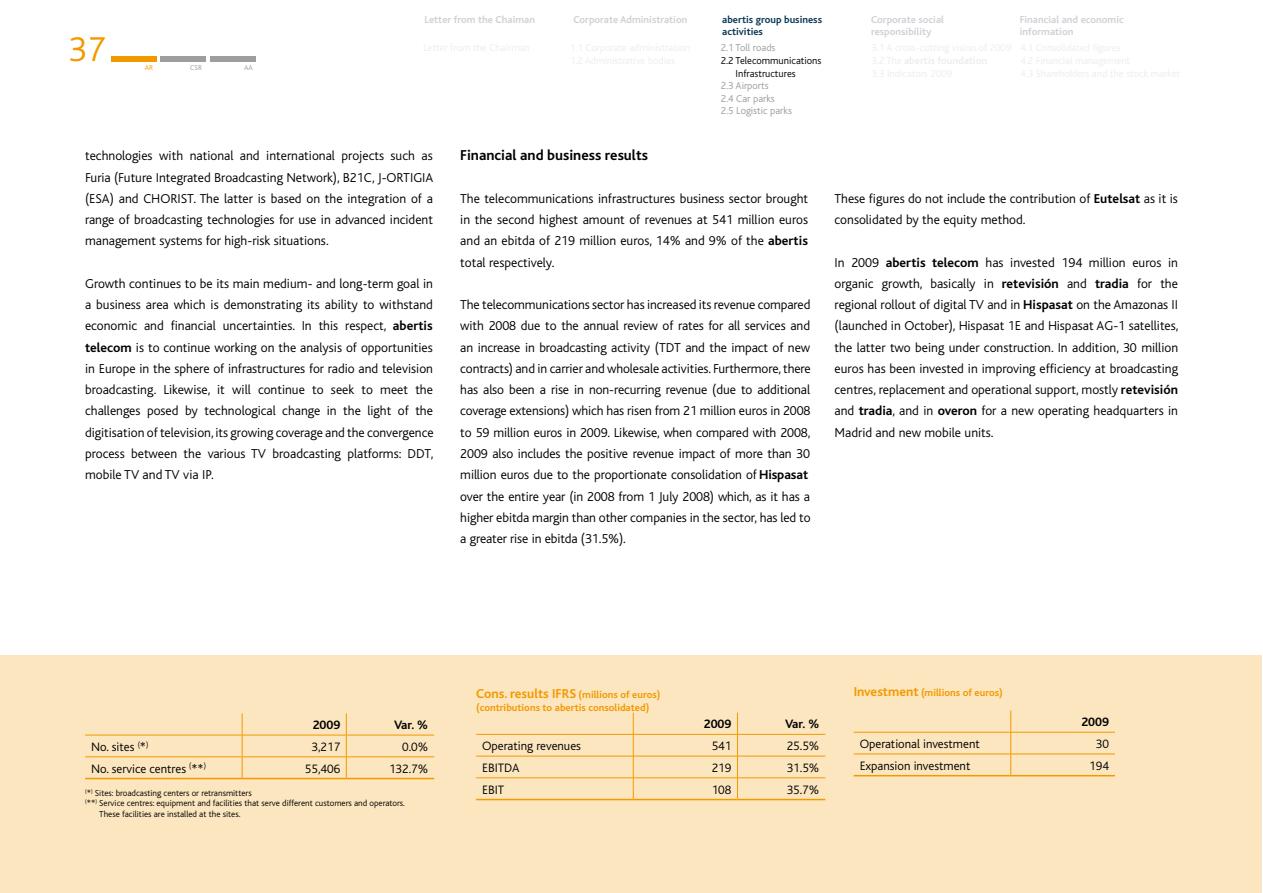
<style>
.page{position:relative;width:1263px;height:893px;background:#fff}
.page>*{position:absolute;margin:0;border:0;box-sizing:border-box;transform-origin:0 0}
.t1{font:300 36px "Bliss";color:#f39900}
.t2{font:700 15px "Bliss";color:#000}
.t3{font:300 13.5px/21.3px "Bliss";letter-spacing:-.005em;color:#000;text-align:justify}
.t4{font:700 13.5px "Bliss";color:#f39900}
.t5{font:300 12.75px "Bliss";color:#000}
.t6{font:700 12.75px "Bliss";color:#000}
.t7{font:700 10.5px/12.6px "Bliss";color:#d4cfd6}
.t8{font:700 10.5px/13px "Bliss";color:#f39900}
.t9{font:300 10.5px/12.6px "Bliss";color:#9c9d9f}
.t10{font:300 10.5px/12.6px "Bliss";color:#000}
.t11{font:700 10.5px/12.6px "Bliss";color:#0b3956}
.t12{font:300 9px "Bliss";color:#000}
.t13{font:300 7.5px "Bliss";color:#9c9d9f}
.t14{font:300 7.5px "Bliss";color:#f39900}
.s1{font-weight:700}
.s2{font-size:13.5px}
</style>
<div class="page">
<div style="left:111px;top:56px;width:46px;height:6px;background:#f39900"></div>
<div style="left:160px;top:56px;width:46px;height:6px;background:#9c9d9f"></div>
<div style="left:210px;top:56px;width:46px;height:6px;background:#9c9d9f"></div>
<div style="left:0;top:656px;width:1262px;height:237px;background:#fce6bf"></div>
<hr style="left:85px;top:778px;width:157px;height:1px;background:#f39900">
<hr style="left:242px;top:778px;width:104px;height:1px;background:#f39900">
<hr style="left:346px;top:778px;width:88px;height:1px;background:#f39900">
<hr style="left:85px;top:735px;width:157px;height:1px;background:#f39900">
<hr style="left:242px;top:735px;width:104px;height:1px;background:#f39900">
<hr style="left:346px;top:735px;width:88px;height:1px;background:#f39900">
<hr style="left:85px;top:756px;width:157px;height:1px;background:#f39900">
<svg style="left:242px;top:713px;width:1px;height:65px"></svg>
<hr style="left:242px;top:756px;width:104px;height:1px;background:#f39900">
<svg style="left:346px;top:713px;width:1px;height:65px"></svg>
<hr style="left:346px;top:756px;width:88px;height:1px;background:#f39900">
<hr style="left:854px;top:775px;width:157px;height:1px;background:#f39900">
<hr style="left:1011px;top:775px;width:104px;height:1px;background:#f39900">
<hr style="left:854px;top:732px;width:157px;height:1px;background:#f39900">
<hr style="left:1011px;top:732px;width:104px;height:1px;background:#f39900">
<hr style="left:854px;top:754px;width:157px;height:1px;background:#f39900">
<svg style="left:1010px;top:710px;width:1px;height:65px"></svg>
<hr style="left:1011px;top:754px;width:104px;height:1px;background:#f39900">
<hr style="left:476px;top:734px;width:157px;height:1px;background:#f39900">
<hr style="left:476px;top:799px;width:157px;height:1px;background:#f39900">
<hr style="left:633px;top:734px;width:104px;height:1px;background:#f39900">
<hr style="left:633px;top:799px;width:104px;height:1px;background:#f39900">
<hr style="left:737px;top:734px;width:88px;height:1px;background:#f39900">
<hr style="left:737px;top:799px;width:88px;height:1px;background:#f39900">
<hr style="left:476px;top:756px;width:157px;height:1px;background:#f39900">
<hr style="left:633px;top:756px;width:104px;height:1px;background:#f39900">
<hr style="left:737px;top:756px;width:88px;height:1px;background:#f39900">
<hr style="left:476px;top:778px;width:157px;height:1px;background:#f39900">
<svg style="left:633px;top:713px;width:1px;height:86px"></svg>
<hr style="left:633px;top:778px;width:104px;height:1px;background:#f39900">
<svg style="left:737px;top:713px;width:1px;height:86px"></svg>
<hr style="left:737px;top:778px;width:88px;height:1px;background:#f39900">
<h1 class="t1" style="left:69px;top:31px;width:39px">37</h1>
<p class="t14" style="left:145px;top:64px;width:10px">AR</p>
<p class="t13" style="left:190px;top:64px;width:13px">CSR</p>
<p class="t13" style="left:244px;top:64px;width:10px">AA</p>
<p class="t7" style="left:424px;top:13px;width:112px">Letter from the Chaiman</p>
<p class="t7" style="left:573px;top:13px;width:116px">Corporate Administration</p>
<p class="t11" style="left:722px;top:13px;width:101px">abertis group business activities</p>
<p class="t7" style="left:871px;top:13px;width:75px">Corporate social responsibility</p>
<p class="t7" style="left:1020px;top:13px;width:105px">Financial and economic information</p>
<p class="t9" style="left:721px;top:42px;width:56px">2.1 Toll roads</p>
<p class="t10" style="left:735px;top:54px;width:87px;text-indent:-15px">2.2 Telecommunications<br>Infrastructures</p>
<p class="t9" style="left:721px;top:80px;width:73px">2.3 Airports<br>2.4 Car parks<br>2.5 Logistic parks</p>
<p class="t3" style="left:85px;top:145px;width:350px">technologies with national and international projects such as Furia (Future Integrated Broadcasting Network), B21C, J-ORTIGIA (ESA) and CHORIST. The latter is based on the integration of a range of broadcasting technologies for use in advanced incident management systems for high-risk situations.</p>
<p class="t3" style="left:85px;top:273px;width:350px">Growth continues to be its main medium- and long-term goal in a business area which is demonstrating its ability to withstand economic and financial uncertainties. In this respect, <span class="s1">abertis telecom</span> is to continue working on the analysis of opportunities in Europe in the sphere of infrastructures for radio and television broadcasting. Likewise, it will continue to seek to meet the challenges posed by technological change in the light of the digitisation of television, its growing coverage and the convergence process between the various TV broadcasting platforms: DDT, mobile TV and TV via IP.</p>
<p class="t2" style="left:460px;top:148px;width:189px">Financial and business results</p>
<p class="t3" style="left:460px;top:188px;width:349px">The telecommunications infrastructures business sector brought in the second highest amount of revenues at 541 million euros and an ebitda of 219 million euros, 14% and 9% of the <span class="s1">abertis </span>total respectively.</p>
<p class="t3" style="left:460px;top:294px;width:352px;text-align:left">The telecommunications sector has increased its revenue compared with 2008 due to the annual review of rates for all services and an increase in broadcasting activity (TDT and the impact of new contracts) and in carrier and wholesale activities. Furthermore, there has also been a rise in non-recurring revenue (due to additional coverage extensions) which has risen from 21 million euros in 2008 to 59 million euros in 2009. Likewise, when compared with 2008, 2009 also includes the positive revenue impact of more than 30 million euros due to the proportionate consolidation of <span class="s1">Hispasat </span>over the entire year (in 2008 from 1 July 2008) which, as it has a higher ebitda margin than other companies in the sector, has led to a greater rise in ebitda (31.5%).</p>
<p class="t3" style="left:835px;top:188px;width:345px">These figures do not include the contribution of <span class="s1">Eutelsat</span> as it is consolidated by the equity method.</p>
<p class="t3" style="left:835px;top:252px;width:345px">In 2009 <span class="s1">abertis telecom</span> has invested 194 million euros in organic growth, basically in <span class="s1">retevisión</span> and <span class="s1">tradia</span> for the regional rollout of digital TV and in <span class="s1">Hispasat</span> on the Amazonas II (launched in October), Hispasat 1E and Hispasat AG-1 satellites, the latter two being under construction. In addition, 30 million euros has been invested in improving efficiency at broadcasting centres, replacement and operational support, mostly <span class="s1">retevisión </span>and <span class="s1">tradia</span>, and in <span class="s1">overon</span> for a new operating headquarters in Madrid and new mobile units.</p>
<p class="t6" style="left:313px;top:718px;width:29px">2009</p>
<p class="t6" style="left:394px;top:718px;width:36px">Var. %</p>
<p class="t5" style="left:91px;top:740px;width:59px">No. sites <sup>(</sup>*<sup>)</sup></p>
<p class="t5" style="left:312px;top:740px;width:30px">3,217</p>
<p class="t5" style="left:402px;top:740px;width:28px">0.0%</p>
<p class="t5" style="left:91px;top:762px;width:117px">No. service centres <sup>(</sup>**<sup>)</sup></p>
<p class="t5" style="left:305px;top:762px;width:37px">55,406</p>
<p class="t5" style="left:389px;top:762px;width:41px">132.7%</p>
<p class="t12" style="left:85px;top:788px;width:168px"><sup>(</sup>*<sup>)</sup> Sites: broadcasting centers or retransmitters</p>
<p class="t12" style="left:85px;top:798px;width:321px"><sup>(</sup>**<sup>)</sup> Service centres: equipment and facilities that serve different customers and operators.</p>
<p class="t12" style="left:99px;top:809px;width:143px">These facilities are installed at the sites.</p>
<p class="t4" style="left:476px;top:687px;width:102px">Cons. results IFRS</p>
<p class="t8" style="left:854px;top:687px;width:151px"><span class="s2">Investment</span> (millions of euros)</p>
<p class="t8" style="left:476px;top:689px;width:186px;text-indent:102px">(millions of euros) (contributions to abertis consolidated)</p>
<p class="t6" style="left:704px;top:717px;width:29px">2009</p>
<p class="t6" style="left:785px;top:717px;width:36px">Var. %</p>
<p class="t6" style="left:1081px;top:715px;width:29px">2009</p>
<p class="t5" style="left:482px;top:739px;width:100px">Operating revenues</p>
<p class="t5" style="left:712px;top:739px;width:21px">541</p>
<p class="t5" style="left:787px;top:739px;width:34px">25.5%</p>
<p class="t5" style="left:482px;top:761px;width:39px">EBITDA</p>
<p class="t5" style="left:712px;top:761px;width:21px">219</p>
<p class="t5" style="left:787px;top:761px;width:34px">31.5%</p>
<p class="t5" style="left:482px;top:783px;width:24px">EBIT</p>
<p class="t5" style="left:712px;top:783px;width:21px">108</p>
<p class="t5" style="left:787px;top:783px;width:34px">35.7%</p>
<p class="t5" style="left:860px;top:737px;width:122px">Operational investment</p>
<p class="t5" style="left:1096px;top:737px;width:15px">30</p>
<p class="t5" style="left:860px;top:759px;width:112px">Expansion investment</p>
<p class="t5" style="left:1089px;top:759px;width:21px">194</p>
</div>
